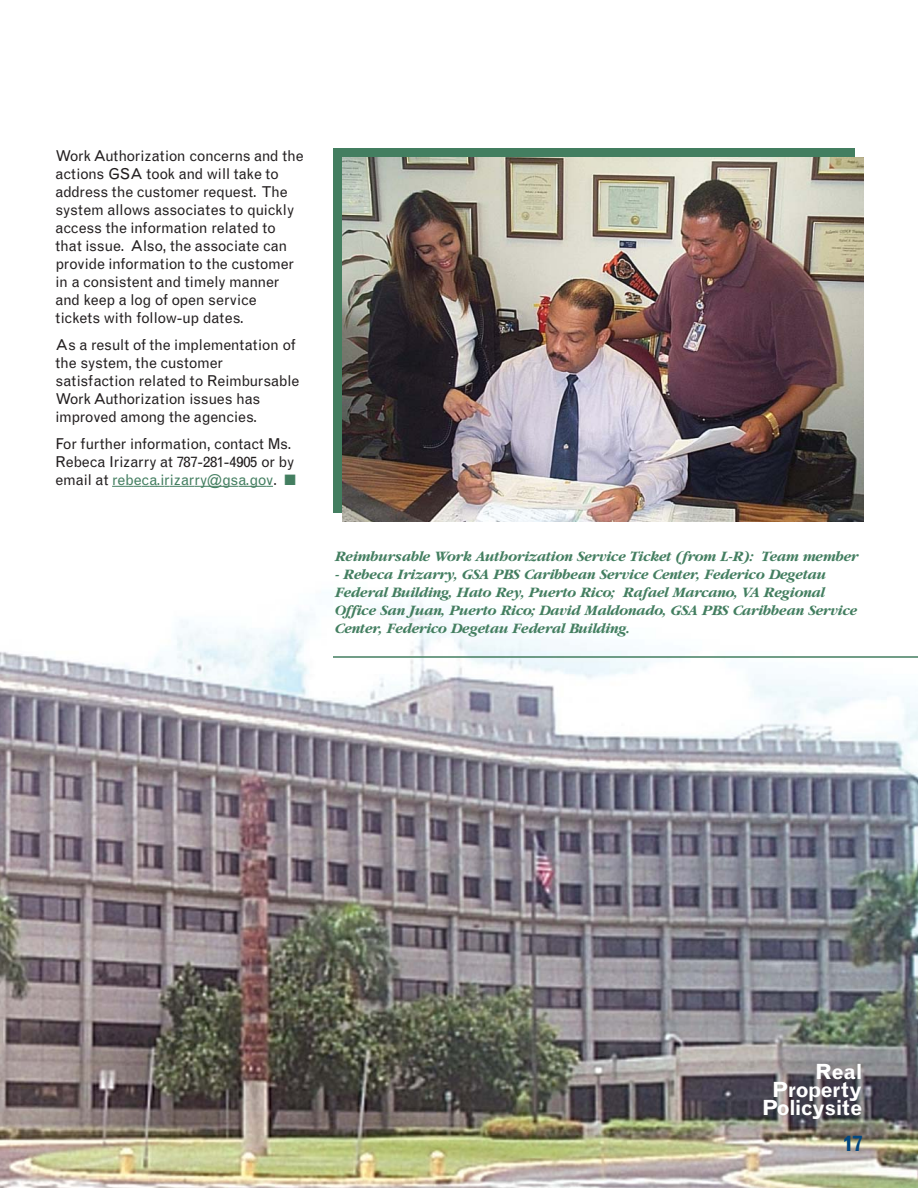
<style>
.page{position:relative;width:918px;height:1188px;background:#fff}
.page>*{position:absolute;margin:0;border:0;box-sizing:border-box;transform-origin:0 0}
.t1{font:700 21px/18px "Grotesque";letter-spacing:-.025em;color:#fff;text-align:right}
.t2{font:700 21px "Grotesque";color:#00467f}
.t3{font:15px/18px "Grotesque";letter-spacing:-.015em;color:#231f20}
.t4{font:italic 700 15px/18px "Garamond";letter-spacing:-.02em;color:#437e60}
.s1{color:#437e60}
</style>
<div class="page">
<img style="left:0;top:485px;width:918px;height:703px">
<svg style="left:112px;top:486px;width:88px;height:1px"></svg>
<hr style="left:200px;top:486px;width:31px;height:1px;background:#437e60">
<svg style="left:230px;top:486px;width:43px;height:1px"></svg>
<div style="left:333px;top:148px;width:522px;height:365px;background:#437e60"></div>
<img style="left:342px;top:158px;width:522px;height:364px">
<hr style="left:333px;top:656px;width:585px;height:2px;background:#437e60">
<p class="t3" style="left:56px;top:148px;width:250px">Work Authorization concerns and the actions GSA took and will take to address the customer request. The system allows associates to quickly access the information related to that issue. Also, the associate can provide information to the customer in a consistent and timely manner and keep a log of open service tickets with follow-up dates.</p>
<p class="t3" style="left:56px;top:337px;width:246px">As a result of the implementation of the system, the customer satisfaction related to Reimbursable<br>Work Authorization issues has improved among the agencies.</p>
<p class="t3" style="left:56px;top:436px;width:242px">For further information, contact Ms.<br>Rebeca Irizarry at 787-281-4905 or by email at <span class="s1">rebeca.irizarry@gsa.gov</span>. <span class="s1">■</span></p>
<p class="t4" style="left:334px;top:548px;width:525px">Reimbursable Work Authorization Service Ticket (from L-R): Team member</p>
<p class="t4" style="left:334px;top:566px;width:524px">- Rebeca Irizarry, GSA PBS Caribbean Service Center, Federico Degetau Federal Building, Hato Rey, Puerto Rico; Rafael Marcano, VA Regional Office San Juan, Puerto Rico; David Maldonado, GSA PBS Caribbean Service Center, Federico Degetau Federal Building.</p>
<h1 class="t1" style="left:762px;top:1064px;width:102px">Real<br>Property<br>Policysite</h1>
<h1 class="t2" style="left:843px;top:1135px;width:21px">17</h1>
</div>
